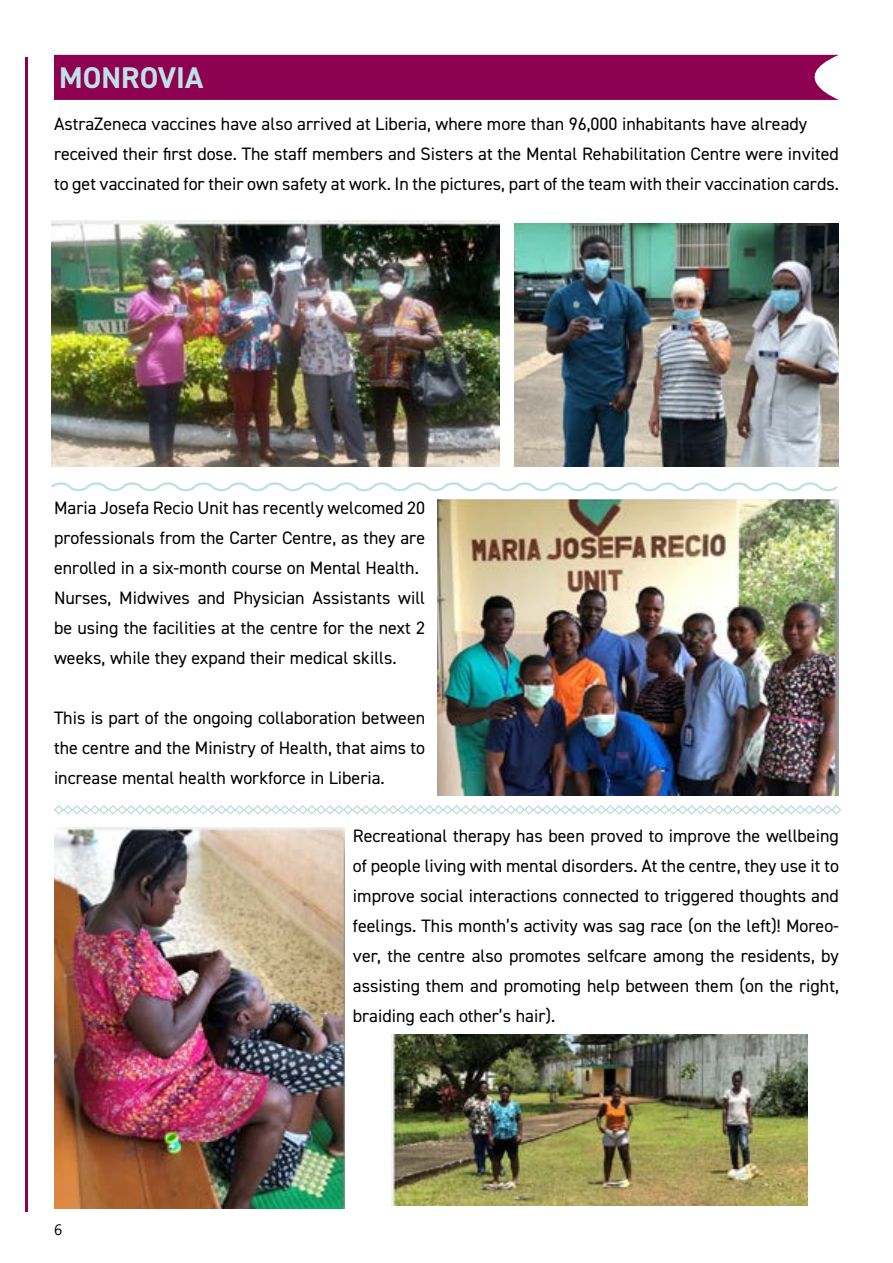
<style>
.page{position:relative;width:893px;height:1263px;background:#fff}
.page>*{position:absolute;margin:0;border:0;box-sizing:border-box;transform-origin:0 0}
.t1{font:700 30px "DIN2014";color:#bde1e5}
.t2{font:18px/30px "DIN2014";color:#000}
.t3{font:15px "Segoe UI";color:#000}
</style>
<div class="page">
<hr style="left:26px;top:57px;width:2px;height:1155px;background:#8c0052">
<div style="left:54px;top:55px;width:785px;height:45px;background:#8d0052"></div>
<img style="left:438px;top:500px;width:401px;height:295px">
<img style="left:514px;top:223px;width:325px;height:244px">
<img style="left:391px;top:1034px;width:417px;height:172px">
<img style="left:54px;top:828px;width:290px;height:381px">
<img style="left:52px;top:220px;width:448px;height:247px">
<svg style="left:54px;top:805px;width:787px;height:10px"></svg>
<svg style="left:51px;top:482px;width:787px;height:10px"></svg>
<h1 class="t1" style="left:59px;top:58px;width:146px">MONROVIA</h1>
<p class="t2" style="left:54px;top:108px;width:786px">AstraZeneca vaccines have also arrived at Liberia, where more than 96,000 inhabitants have already received their first dose. The staff members and Sisters at the Mental Rehabilitation Centre were invited to get vaccinated for their own safety at work. In the pictures, part of the team with their vaccination cards.</p>
<p class="t2" style="left:54px;top:492px;width:373px">Maria Josefa Recio Unit has recently welcomed 20 professionals from the Carter Centre, as they are enrolled in a six-month course on Mental Health.<br>Nurses, Midwives and Physician Assistants will be using the facilities at the centre for the next 2 weeks, while they expand their medical skills.</p>
<p class="t2" style="left:54px;top:702px;width:373px;text-align:justify">This is part of the ongoing collaboration between the centre and the Ministry of Health, that aims to increase mental health workforce in Liberia.</p>
<p class="t3" style="left:54px;top:1215px;width:10px">6</p>
<p class="t2" style="left:353px;top:820px;width:488px;text-align:justify">Recreational therapy has been proved to improve the wellbeing of people living with mental disorders. At the centre, they use it to improve social interactions connected to triggered thoughts and feelings. This month’s activity was sag race (on the left)! Moreo&shy;ver, the centre also promotes selfcare among the residents, by assisting them and promoting help between them (on the right, braiding each other’s hair).</p>
</div>
